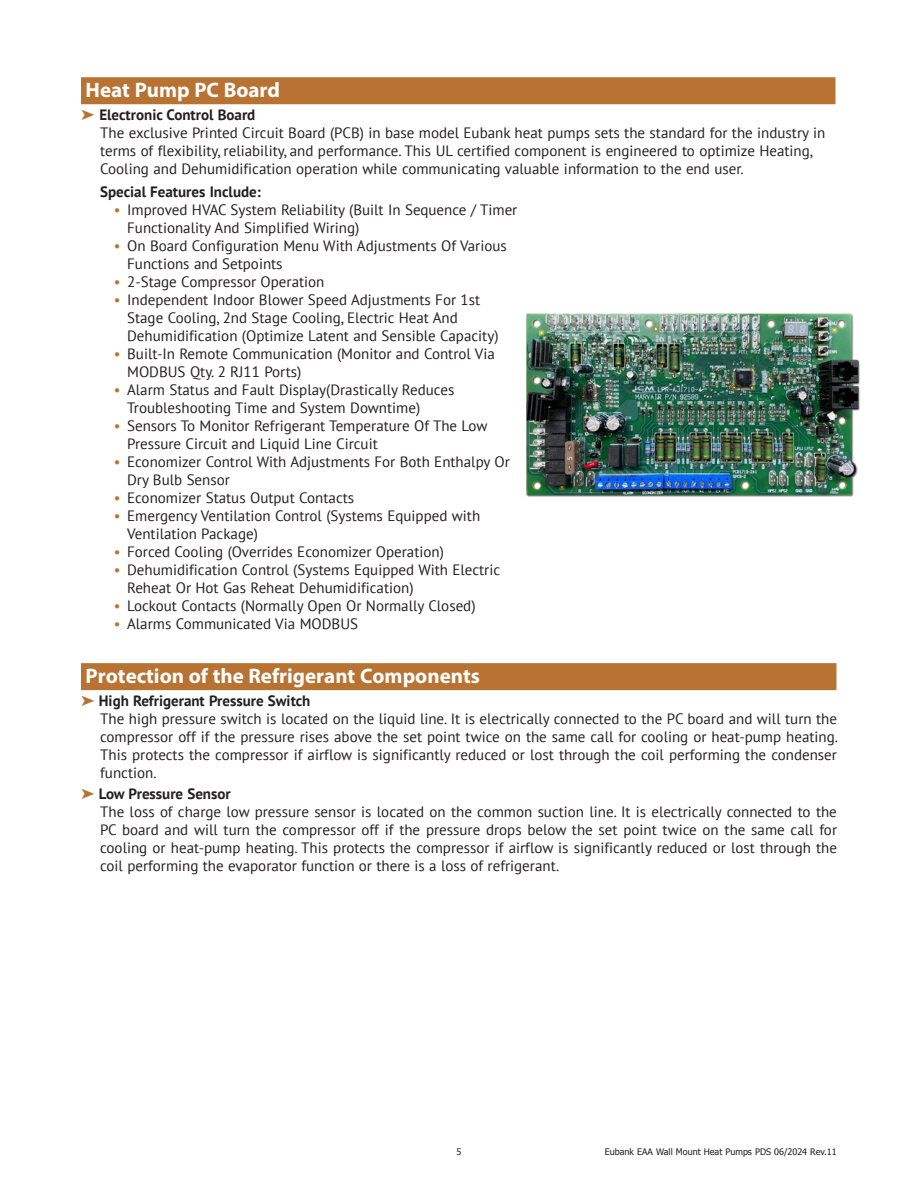
<style>
.page{position:relative;width:918px;height:1188px;background:#fff}
.page>*{position:absolute;margin:0;border:0;box-sizing:border-box;transform-origin:0 0}
.subhead{font:700 21px "Myriad Pro";color:#fff}
.subhead-2{font:15px/18px "PT Sans";color:#231f20}
.subhead-3{font:700 15px "PT Sans";color:#231f20}
.t1{font:9px "Tahoma";color:#231f20}
.s1{color:#b87333}
</style>
<div class="page">
<div style="left:81px;top:77px;width:755px;height:27px;background:#b87333"></div>
<div style="left:81px;top:663px;width:755px;height:27px;background:#b87333"></div>
<img style="left:526px;top:313px;width:334px;height:184px">
<p class="subhead" style="left:86px;top:76px;width:196px">Heat Pump PC Board</p>
<p class="subhead-3" style="left:81px;top:105px;width:176px"><span class="s1">➤</span> Electronic Control Board</p>
<p class="subhead-2" style="left:100px;top:124px;width:727px">The exclusive Printed Circuit Board (PCB) in base model Eubank heat pumps sets the standard for the industry in terms of flexibility, reliability, and performance. This UL certified component is engineered to optimize Heating,<br>Cooling and Dehumidification operation while communicating valuable information to the end user.</p>
<p class="subhead-3" style="left:100px;top:182px;width:162px">Special Features Include:</p>
<p class="subhead-2" style="left:127px;top:201px;width:392px;text-indent:-14px"><span class="s1">•</span> Improved HVAC System Reliability (Built In Sequence / Timer<br>Functionality And Simplified Wiring)</p>
<p class="subhead-2" style="left:127px;top:237px;width:381px;text-indent:-14px"><span class="s1">•</span> On Board Configuration Menu With Adjustments Of Various<br>Functions and Setpoints</p>
<p class="subhead-2" style="left:114px;top:273px;width:212px"><span class="s1">•</span> 2-Stage Compressor Operation</p>
<p class="subhead-2" style="left:127px;top:291px;width:373px;text-indent:-14px"><span class="s1">•</span> Independent Indoor Blower Speed Adjustments For 1st<br>Stage Cooling, 2nd Stage Cooling, Electric Heat And<br>Dehumidification (Optimize Latent and Sensible Capacity)</p>
<p class="subhead-2" style="left:127px;top:345px;width:369px;text-indent:-14px"><span class="s1">•</span> Built-In Remote Communication (Monitor and Control Via<br>MODBUS Qty. 2 RJ11 Ports)</p>
<p class="subhead-2" style="left:127px;top:381px;width:329px;text-indent:-14px"><span class="s1">•</span> Alarm Status and Fault Display(Drastically Reduces<br>Troubleshooting Time and System Downtime)</p>
<p class="subhead-2" style="left:127px;top:417px;width:362px;text-indent:-14px"><span class="s1">•</span> Sensors To Monitor Refrigerant Temperature Of The Low<br>Pressure Circuit and Liquid Line Circuit</p>
<p class="subhead-2" style="left:127px;top:453px;width:384px;text-indent:-14px"><span class="s1">•</span> Economizer Control With Adjustments For Both Enthalpy Or<br>Dry Bulb Sensor</p>
<p class="subhead-2" style="left:114px;top:489px;width:242px"><span class="s1">•</span> Economizer Status Output Contacts</p>
<p class="subhead-2" style="left:127px;top:507px;width:355px;text-indent:-14px"><span class="s1">•</span> Emergency Ventilation Control (Systems Equipped with<br>Ventilation Package)</p>
<p class="subhead-2" style="left:114px;top:543px;width:332px"><span class="s1">•</span> Forced Cooling (Overrides Economizer Operation)</p>
<p class="subhead-2" style="left:127px;top:561px;width:374px;text-indent:-14px"><span class="s1">•</span> Dehumidification Control (Systems Equipped With Electric<br>Reheat Or Hot Gas Reheat Dehumidification)</p>
<p class="subhead-2" style="left:114px;top:597px;width:363px"><span class="s1">•</span> Lockout Contacts (Normally Open Or Normally Closed)</p>
<p class="subhead-2" style="left:114px;top:615px;width:246px"><span class="s1">•</span> Alarms Communicated Via MODBUS</p>
<p class="subhead" style="left:86px;top:662px;width:396px">Protection of the Refrigerant Components</p>
<p class="subhead-3" style="left:81px;top:691px;width:231px"><span class="s1">➤</span> High Refrigerant Pressure Switch</p>
<p class="subhead-2" style="left:100px;top:709px;width:739px;text-align:justify">The high pressure switch is located on the liquid line. It is electrically connected to the PC board and will turn the compressor off if the pressure rises above the set point twice on the same call for cooling or heat-pump heating.<br>This protects the compressor if airflow is significantly reduced or lost through the coil performing the condenser function.</p>
<p class="subhead-3" style="left:81px;top:784px;width:151px"><span class="s1">➤</span> Low Pressure Sensor</p>
<p class="subhead-2" style="left:100px;top:802px;width:738px;text-align:justify">The loss of charge low pressure sensor is located on the common suction line. It is electrically connected to the PC board and will turn the compressor off if the pressure drops below the set point twice on the same call for cooling or heat-pump heating. This protects the compressor if airflow is significantly reduced or lost through the coil performing the evaporator function or there is a loss of refrigerant.</p>
<p class="t1" style="left:457px;top:1146px;width:6px">5</p>
<p class="t1" style="left:605px;top:1145px;width:233px">Eubank EAA Wall Mount Heat Pumps PDS 06/2024 Rev.11</p>
</div>
